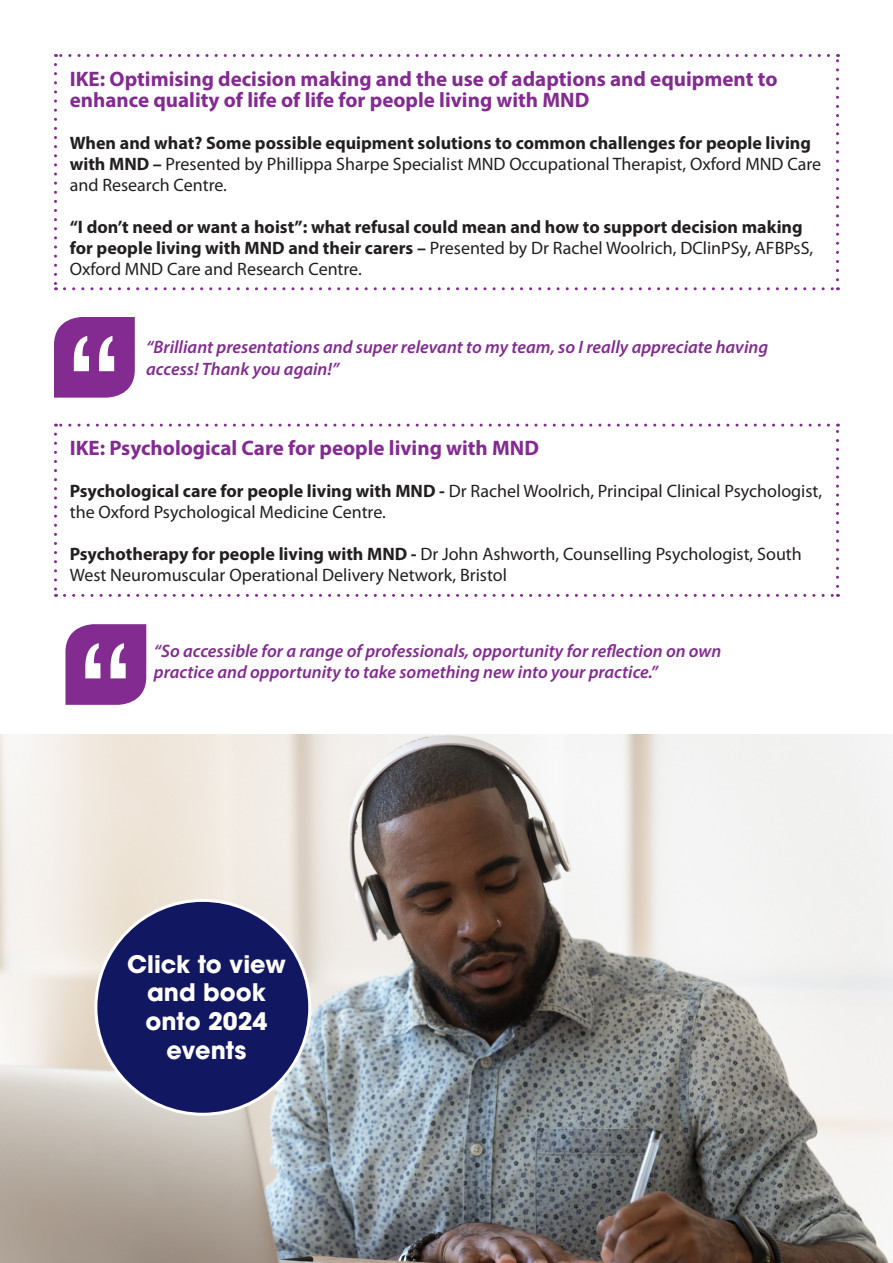
<style>
.page{position:relative;width:893px;height:1263px;background:#fff}
.page>*{position:absolute;margin:0;border:0;box-sizing:border-box;transform-origin:0 0}
.t1{font:700 24px/28.8px "ITC Avant Garde Std";color:#fff;text-align:center}
.Box_heading{font:700 21px/21px "Myriad Pro";color:#832b91}
.Body{font:18px/21px "Myriad Pro";color:#231f20}
.t2{font:italic 600 18px/21.6px "Myriad Pro";color:#832b91}
.Body-2{font:700 18px/21px "Myriad Pro";color:#231f20}
.s1{font-weight:700}
.s2{font-weight:400}
</style>
<div class="page">
<svg style="left:54px;top:434px;width:3px;height:163px"></svg>
<svg style="left:64px;top:594px;width:774px;height:3px"></svg>
<svg style="left:836px;top:424px;width:3px;height:162px"></svg>
<svg style="left:56px;top:424px;width:772px;height:3px"></svg>
<svg style="left:65px;top:624px;width:81px;height:81px;background:#984fa3"></svg>
<svg style="left:54px;top:64px;width:3px;height:226px"></svg>
<svg style="left:64px;top:287px;width:774px;height:3px"></svg>
<svg style="left:836px;top:54px;width:3px;height:226px"></svg>
<svg style="left:56px;top:54px;width:772px;height:3px"></svg>
<svg style="left:54px;top:317px;width:81px;height:81px;background:#974ea3"></svg>
<img style="left:0;top:734px;width:893px;height:529px">
<div style="left:96px;top:900px;width:214px;height:214px;background:#121761;border-radius:50%"></div>
<p class="Box_heading" style="left:70px;top:67px;width:709px">IKE: Optimising decision making and the use of adaptions and equipment to enhance quality of life of life for people living with MND</p>
<p class="Body" style="left:70px;top:132px;width:753px"><span class="s1">When and what? Some possible equipment solutions to common challenges for people living with MND –</span> Presented by Phillippa Sharpe Specialist MND Occupational Therapist, Oxford MND Care and Research Centre.</p>
<p class="Body-2" style="left:70px;top:215px;width:745px">“I don’t need or want a hoist”: what refusal could mean and how to support decision making for people living with MND and their carers – <span class="s2">Presented by Dr Rachel Woolrich, DClinPSy, AFBPsS,<br>Oxford MND Care and Research Centre.</span></p>
<p class="t2" style="left:146px;top:336px;width:623px">“Brilliant presentations and super relevant to my team, so I really appreciate having access! Thank you again!”</p>
<p class="Box_heading" style="left:70px;top:437px;width:471px">IKE: Psychological Care for people living with MND</p>
<p class="Body" style="left:70px;top:480px;width:754px"><span class="s1">Psychological care for people living with MND -</span> Dr Rachel Woolrich, Principal Clinical Psychologist, the Oxford Psychological Medicine Centre.</p>
<p class="Body" style="left:70px;top:543px;width:734px"><span class="s1">Psychotherapy for people living with MND -</span> Dr John Ashworth, Counselling Psychologist, South<br>West Neuromuscular Operational Delivery Network, Bristol</p>
<p class="t2" style="left:154px;top:639px;width:569px">“So accessible for a range of professionals, opportunity for reflection on own practice and opportunity to take something new into your practice.”</p>
<p class="t1" style="left:127px;top:949px;width:160px">Click to view and book onto 2024 events</p>
</div>
